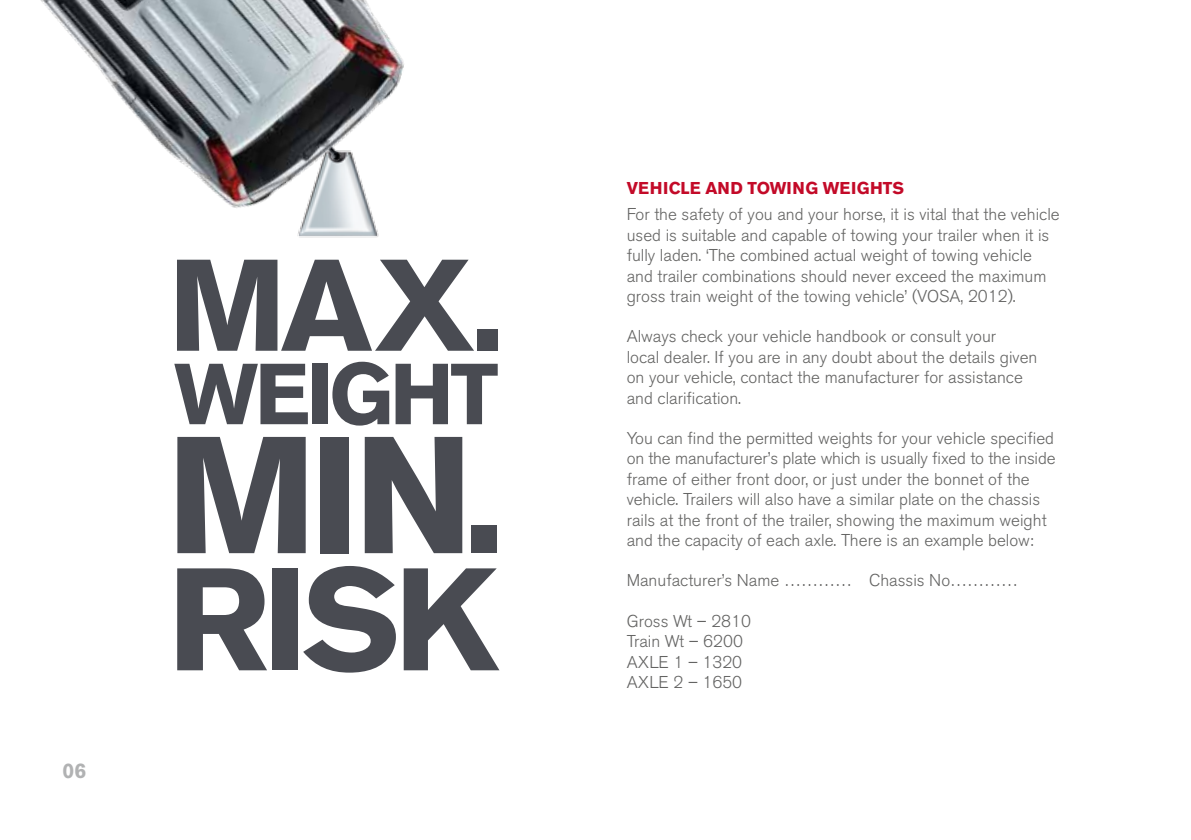
<style>
.page{position:relative;width:1191px;height:840px;background:#fff}
.page>*{position:absolute;margin:0;border:0;box-sizing:border-box;transform-origin:0 0}
.t1{font:700 164.4px "Nissan AG";color:#494b52}
.t2{font:700 144.2px "Nissan AG";color:#494b52}
.t3{font:700 128.8px "Nissan AG";color:#494b52}
.t4{font:700 85.6px "Nissan AG";letter-spacing:-.04em;color:#494b52}
.t5{font:700 21px "Akzidenz Grotesk BE";color:#b1b2b3}
.t6{font:300 17px/20.4px "Akzidenz Grotesk BE";color:#636362}
.t7{font:700 17px "Akzidenz Grotesk BE";letter-spacing:.02em;color:#c30a28}
</style>
<div class="page">
<img style="left:40px;top:0;width:364px;height:238px">
<p class="t5" style="left:62px;top:757px;width:26px">06</p>
<h3 class="t3" style="left:168px;top:231px;width:337px">MAX.</h3>
<h3 class="t4" style="left:174px;top:344px;width:326px">WEIGHT</h3>
<h1 class="t1" style="left:166px;top:400px;width:340px">MIN.</h1>
<h2 class="t2" style="left:168px;top:536px;width:330px">RISK</h2>
<p class="t7" style="left:626px;top:178px;width:135px">VEHICLE AND TOW</p>
<p class="t7" style="left:786px;top:178px;width:118px">ING WEIGHTS</p>
<p class="t6" style="left:626px;top:204px;width:434px">For the safety of you and your horse, it is vital that the vehicle used is suitable and capable of towing your trailer when it is fully laden. ‘The combined actual weight of towing vehicle and trailer combinations should never exceed the maximum gross train weight of the towing vehicle’ (VOSA, 2012).</p>
<p class="t6" style="left:626px;top:326px;width:412px">Always check your vehicle handbook or consult your<br>local dealer. If you are in any doubt about the details given on your vehicle, contact the manufacturer for assistance and clarification.</p>
<p class="t6" style="left:626px;top:428px;width:430px">You can find the permitted weights for your vehicle specified on the manufacturer’s plate which is usually fixed to the inside frame of either front door, or just under the bonnet of the vehicle. Trailers will also have a similar plate on the chassis rails at the front of the trailer, showing the maximum weight and the capacity of each axle. There is an example below:</p>
<p class="t6" style="left:626px;top:570px;width:393px">Manufacturer’s Name ………… Chassis No…………</p>
<p class="t6" style="left:626px;top:610px;width:126px">Gross Wt – 2810<br>Train Wt – 6200<br>AXLE 1 – 1320<br>AXLE 2 – 1650</p>
</div>
